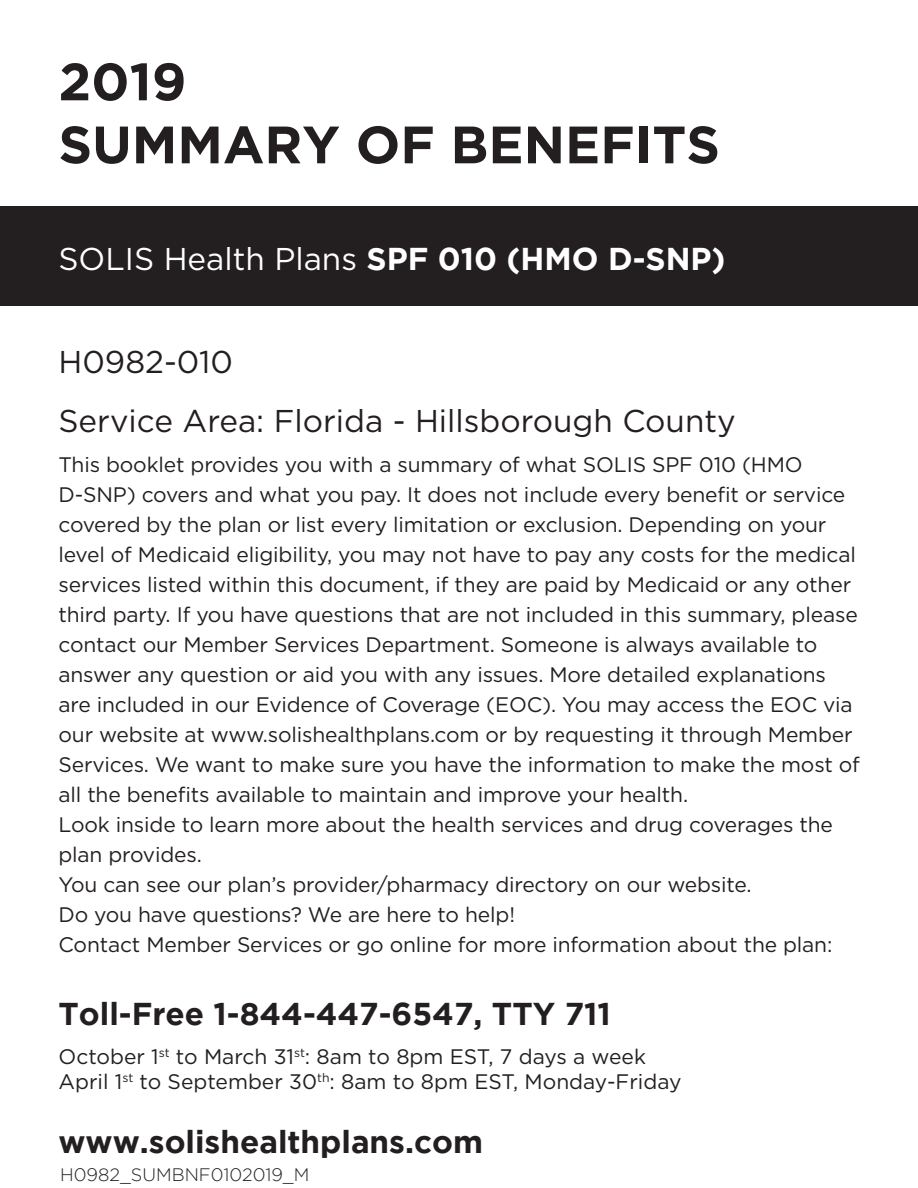
<style>
.page{position:relative;width:918px;height:1188px;background:#fff}
.page>*{position:absolute;margin:0;border:0;box-sizing:border-box;transform-origin:0 0}
.t1{font:700 52.5px/63px "Gotham";color:#231f20}
.t2{font:700 31.5px "Gotham";color:#231f20}
.t3{font:31.5px/58.7px "Gotham";color:#231f20}
.t4{font:31.5px "Gotham";color:#fff}
.t5{font:21px/30px "Gotham";letter-spacing:-.01em;color:#231f20}
.t6{font:300 18px "Gotham";color:#231f20}
.s1{font-weight:700}
</style>
<div class="page">
<div style="left:0;top:206px;width:918px;height:99px;background:#231f20"></div>
<h1 class="t1" style="left:58px;top:49px;width:663px">2019<br>SUMMARY OF BENEFITS</h1>
<h2 class="t4" style="left:58px;top:238px;width:669px">SOLIS Health Plans <span class="s1">SPF 010 (HMO D-SNP)</span></h2>
<h2 class="t3" style="left:58px;top:332px;width:679px">H0982-010<br>Service Area: Florida - Hillsborough County</h2>
<p class="t5" style="left:59px;top:449px;width:803px">This booklet provides you with a summary of what SOLIS SPF 010 (HMO D-SNP) covers and what you pay. It does not include every benefit or service covered by the plan or list every limitation or exclusion. Depending on your level of Medicaid eligibility, you may not have to pay any costs for the medical services listed within this document, if they are paid by Medicaid or any other third party. If you have questions that are not included in this summary, please contact our Member Services Department. Someone is always available to answer any question or aid you with any issues. More detailed explanations are included in our Evidence of Coverage (EOC). You may access the EOC via our website at www.solishealthplans.com or by requesting it through Member Services. We want to make sure you have the information to make the most of all the benefits available to maintain and improve your health.<br>Look inside to learn more about the health services and drug coverages the plan provides.<br>You can see our plan’s provider/pharmacy directory on our website.<br>Do you have questions? We are here to help!<br>Contact Member Services or go online for more information about the plan:</p>
<h2 class="t2" style="left:58px;top:996px;width:554px">Toll-Free 1-844-447-6547, TTY 711</h2>
<p class="t5" style="left:58px;top:1044px;width:625px;line-height:25.2px">October 1<sup>st</sup> to March 31<sup>st</sup>: 8am to 8pm EST, 7 days a week<br>April 1<sup>st</sup> to September 30<sup>th</sup>: 8am to 8pm EST, Monday-Friday</p>
<h2 class="t2" style="left:58px;top:1124px;width:426px">www.solishealthplans.com</h2>
<p class="t6" style="left:60px;top:1165px;width:251px">H0982_SUMBNF0102019_M</p>
</div>
